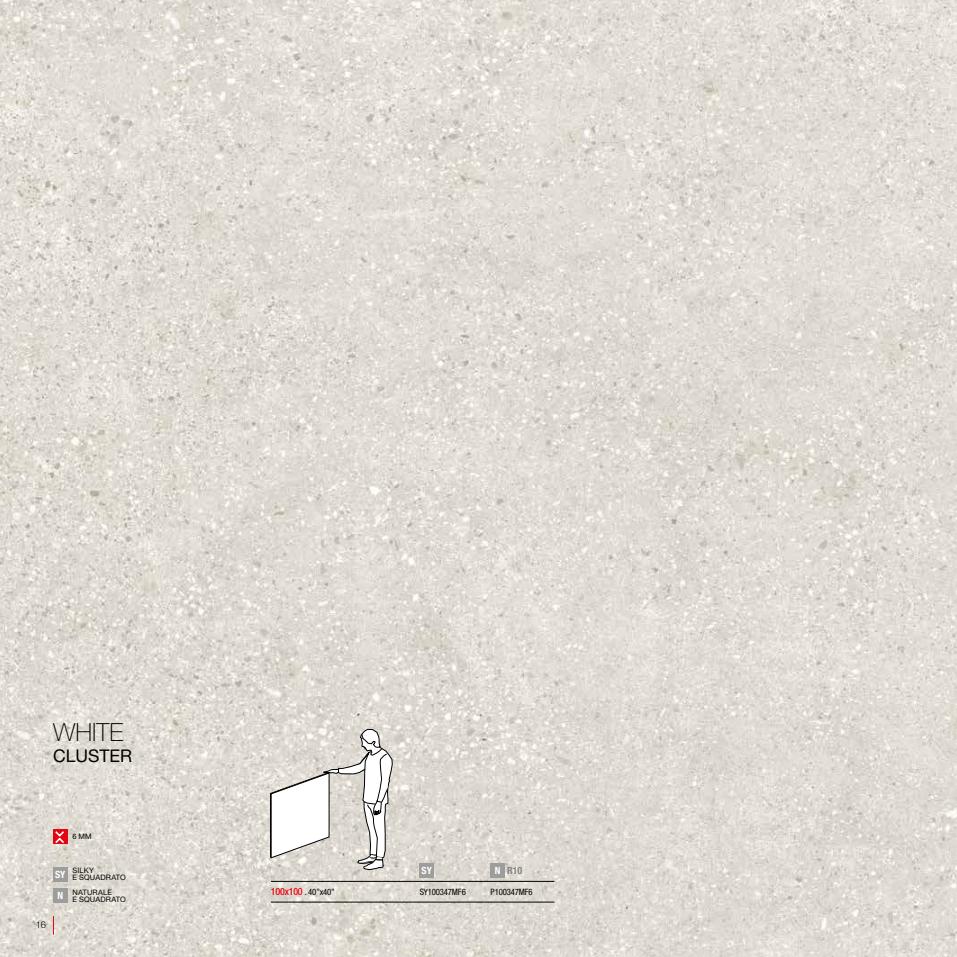
<style>
.page{position:relative;width:957px;height:957px;background:#fff}
.page>*{position:absolute;margin:0;border:0;box-sizing:border-box;transform-origin:0 0}
.t1{font:100 25px "Helvetica Neue LT Std";color:#000}
.t2{font:17.5px "Helvetica Neue LT Std";color:#000}
.t3{font:700 condensed 10px/21.4px "Helvetica Neue LT Std";color:#fff}
.t4{font:700 condensed 10px "Helvetica Neue LT Std";color:#838384}
.t5{font:300 9.38px "Helvetica Neue LT Std";color:#000}
.t6{font:condensed 8.75px "Helvetica Neue LT Std";letter-spacing:-.02em;color:#000}
.t7{font:7.5px/7.5px "Helvetica Neue LT Std";letter-spacing:.02em;color:#000}
.s1{color:#fff}
.s2{font-weight:500;font-size:10px;color:#e30613}
</style>
<div class="page">
<img style="left:0;top:0;width:957px;height:957px">
<svg style="left:270px;top:729px;width:123px;height:141px"></svg>
<div style="left:53px;top:830px;width:14px;height:14px;background:#e30613"></div>
<svg style="left:54px;top:829px;width:12px;height:16px"></svg>
<div style="left:53px;top:867px;width:14px;height:14px;background:#9d9d9c"></div>
<div style="left:53px;top:888px;width:14px;height:15px;background:#9d9d9c"></div>
<hr style="left:271px;top:881px;width:142px;height:1px;background:#000">
<hr style="left:413px;top:881px;width:70px;height:1px;background:#000">
<hr style="left:483px;top:881px;width:71px;height:1px;background:#000">
<hr style="left:271px;top:902px;width:142px;height:1px;background:#000">
<hr style="left:413px;top:902px;width:70px;height:1px;background:#000">
<hr style="left:483px;top:902px;width:71px;height:1px;background:#000">
<div style="left:420px;top:863px;width:14px;height:15px;background:#9d9d9c"></div>
<div style="left:490px;top:863px;width:15px;height:15px;background:#9d9d9c"></div>
<svg style="left:53px;top:916px;width:1px;height:18px"></svg>
<h1 class="t1" style="left:53px;top:718px;width:72px">WHITE</h1>
<h2 class="t2" style="left:53px;top:745px;width:81px">CLUSTER</h2>
<p class="t5" style="left:36px;top:919px;width:12px">16</p>
<p class="t7" style="left:72px;top:832px;width:21px">6 MM</p>
<p class="t7" style="left:72px;top:866px;width:55px">SILKY<br>E SQUADRATO</p>
<p class="t7" style="left:72px;top:888px;width:55px">NATURALE<br>E SQUADRATO</p>
<p class="t3" style="left:55px;top:863px;width:12px">SY<br>N</p>
<p class="t3" style="left:422px;top:859px;width:12px">SY</p>
<p class="t4" style="left:495px;top:864px;width:29px"><span class="s1">N</span> R10</p>
<p class="t6" style="left:271px;top:887px;width:65px"><span class="s2">100x100</span> . 40”x40”</p>
<p class="t6" style="left:420px;top:886px;width:48px">SY100347MF6</p>
<p class="t6" style="left:490px;top:886px;width:44px">P100347MF6</p>
</div>
